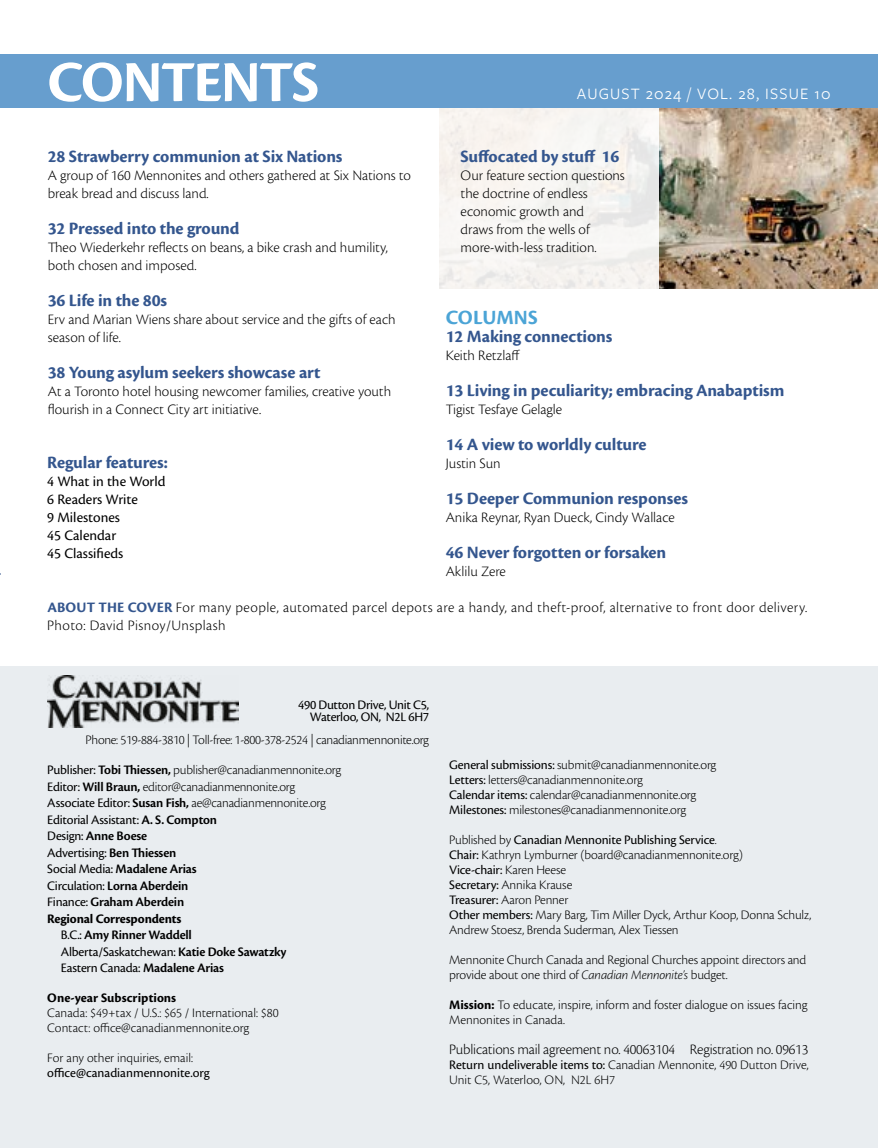
<style>
.page{position:relative;width:878px;height:1148px;background:#fff}
.page>*{position:absolute;margin:0;border:0;box-sizing:border-box;transform-origin:0 0}
.t1{font:700 60px "Cronos Pro";letter-spacing:-.025em;color:#fff}
.t2{font:700 21px "Cronos Pro";color:#4ba4d6}
.t3{font:700 18px "Cronos Pro";letter-spacing:-.01em;color:#34568e}
.t4{font:16.5px "Freight Sans Pro";letter-spacing:.07em;color:#fff}
.t5{font:300 15px/18px "Cronos Pro";color:#000}
.t6{font:300 15px/18px "Cronos Pro";letter-spacing:.025em;color:#000}
.t7{font:15px/18px "Cronos Pro";color:#000}
.t8{font:300 13.5px/15px "Cronos Pro";letter-spacing:-.01em;color:#000}
.t9{font:13.5px/12px "Cronos Pro";letter-spacing:-.015em;color:#000;text-align:right}
.t10{font:600 13.5px "Cronos Pro";letter-spacing:-.015em;color:#000}
.t11{font:700 13.5px "Cronos Pro";letter-spacing:-.005em;color:#000}
.s1{font-weight:700;color:#34568e}
.s2{font-weight:400}
.s3{font-weight:600}
.s4{font-style:italic}
.s5{font-weight:700}
</style>
<div class="page">
<div style="left:0;top:666px;width:878px;height:482px;background:#e9edf0"></div>
<img style="left:47px;top:675px;width:191px;height:53px">
<img style="left:658px;top:108px;width:220px;height:180px">
<div style="left:439px;top:108px;width:219px;height:180px;background:linear-gradient(to right,#f9f5f1,#f2f1ef)"></div>
<div style="left:0;top:55px;width:878px;height:53px;background:#679ece"></div>
<h1 class="t1" style="left:47px;top:48px;width:273px">CONTENTS</h1>
<h3 class="t3" style="left:48px;top:146px;width:296px">28 Strawberry communion at Six Nations</h3>
<p class="t5" style="left:48px;top:166px;width:364px">A group of 160 Mennonites and others gathered at Six Nations to break bread and discuss land.</p>
<h3 class="t3" style="left:48px;top:218px;width:193px">32 Pressed into the ground</h3>
<p class="t5" style="left:48px;top:238px;width:341px">Theo Wiederkehr reflects on beans, a bike crash and humility, both chosen and imposed.</p>
<h3 class="t3" style="left:48px;top:290px;width:121px">36 Life in the 80s</h3>
<p class="t5" style="left:48px;top:310px;width:349px">Erv and Marian Wiens share about service and the gifts of each season of life.</p>
<h3 class="t3" style="left:48px;top:362px;width:274px">38 Young asylum seekers showcase art</h3>
<p class="t5" style="left:48px;top:382px;width:345px">At a Toronto hotel housing newcomer families, creative youth flourish in a Connect City art initiative.</p>
<h3 class="t3" style="left:47px;top:452px;width:122px">Regular features:</h3>
<p class="t7" style="left:47px;top:472px;width:120px">4 What in the World<br>6 Readers Write<br>9 Milestones<br>45 Calendar<br>45 Classifieds</p>
<p class="t4" style="left:577px;top:83px;width:255px">AUGUST 2024 / VOL. 28, ISSUE 10</p>
<h3 class="t3" style="left:460px;top:146px;width:160px">Suffocated by stuff 16</h3>
<p class="t5" style="left:460px;top:166px;width:166px">Our feature section questions the doctrine of endless economic growth and<br>draws from the wells of more-with-less tradition.</p>
<h2 class="t2" style="left:446px;top:305px;width:93px">COLUMNS</h2>
<h3 class="t3" style="left:446px;top:326px;width:168px">12 Making connections</h3>
<p class="t5" style="left:446px;top:346px;width:76px">Keith Retzlaff</p>
<h3 class="t3" style="left:446px;top:380px;width:340px">13 Living in peculiarity; embracing Anabaptism</h3>
<p class="t5" style="left:446px;top:400px;width:118px">Tigist Tesfaye Gelagle</p>
<h3 class="t3" style="left:446px;top:434px;width:202px">14 A view to worldly culture</h3>
<p class="t5" style="left:446px;top:454px;width:56px">Justin Sun</p>
<h3 class="t3" style="left:446px;top:488px;width:244px">15 Deeper Communion responses</h3>
<p class="t5" style="left:446px;top:508px;width:230px">Anika Reynar, Ryan Dueck, Cindy Wallace</p>
<h3 class="t3" style="left:446px;top:542px;width:222px">46 Never forgotten or forsaken</h3>
<p class="t5" style="left:446px;top:562px;width:62px">Aklilu Zere</p>
<p class="t6" style="left:47px;top:598px;width:761px"><span class="s1">ABOUT THE COVER</span> For many people, automated parcel depots are a handy, and theft-proof, alternative to front door delivery.<br>Photo: David Pisnoy/Unsplash</p>
<p class="t9" style="left:298px;top:698px;width:133px">490 Dutton Drive, Unit C5,<br>Waterloo, ON, N2L 6H7</p>
<p class="t8" style="left:86px;top:732px;width:345px">Phone: 519-884-3810 | Toll-free: 1-800-378-2524 | canadianmennonite.org</p>
<p class="t8" style="left:47px;top:762px;width:295px"><span class="s2">Publisher:</span> <span class="s3">Tobi Thiessen,</span> publisher@canadianmennonite.org</p>
<p class="t8" style="left:47px;top:779px;width:249px"><span class="s2">Editor:</span> <span class="s3">Will Braun,</span> editor@canadianmennonite.org</p>
<p class="t8" style="left:47px;top:795px;width:280px"><span class="s2">Associate Editor:</span> <span class="s3">Susan Fish,</span> ae@canadianmennonite.org</p>
<p class="t9" style="left:47px;top:813px;width:171px">Editorial Assistant: <span class="s3">A. S. Compton</span></p>
<p class="t10" style="left:47px;top:828px;width:101px"><span class="s2">Design:</span> Anne Boese</p>
<p class="t9" style="left:47px;top:846px;width:131px">Advertising: <span class="s3">Ben Thiessen</span></p>
<p class="t10" style="left:47px;top:861px;width:151px"><span class="s2">Social Media:</span> Madalene Arias</p>
<p class="t10" style="left:47px;top:877px;width:143px"><span class="s2">Circulation:</span> Lorna Aberdein</p>
<p class="t10" style="left:47px;top:894px;width:138px"><span class="s2">Finance:</span> Graham Aberdein</p>
<p class="t11" style="left:47px;top:910px;width:136px">Regional Correspondents</p>
<p class="t10" style="left:61px;top:927px;width:133px"><span class="s2">B.C.:</span> Amy Rinner Waddell</p>
<p class="t9" style="left:61px;top:945px;width:227px">Alberta/Saskatchewan: <span class="s3">Katie Doke Sawatzky</span></p>
<p class="t9" style="left:61px;top:962px;width:165px">Eastern Canada: <span class="s3">Madalene Arias</span></p>
<p class="t11" style="left:47px;top:990px;width:130px">One-year Subscriptions</p>
<p class="t8" style="left:47px;top:1005px;width:233px">Canada: $49+tax / U.S.: $65 / International: $80<br>Contact: office@canadianmennonite.org</p>
<p class="t8" style="left:47px;top:1050px;width:147px">For any other inquiries, email:</p>
<p class="t9" style="left:47px;top:1067px;width:164px">office@canadianmennonite.org</p>
<p class="t8" style="left:449px;top:757px;width:269px"><span class="s2">General submissions:</span> submit@canadianmennonite.org <span class="s2">Letters:</span> letters@canadianmennonite.org<br><span class="s2">Calendar items:</span> calendar@canadianmennonite.org <span class="s2">Milestones:</span> milestones@canadianmennonite.org</p>
<p class="t8" style="left:449px;top:832px;width:363px">Published by <span class="s2">Canadian Mennonite Publishing Service</span>.<br><span class="s2">Chair:</span> Kathryn Lymburner (board@canadianmennonite.org)<br><span class="s2">Vice-chair:</span> Karen Heese<br><span class="s2">Secretary:</span> Annika Krause<br><span class="s2">Treasurer:</span> Aaron Penner<br><span class="s2">Other members:</span> Mary Barg, Tim Miller Dyck, Arthur Koop, Donna Schulz, Andrew Stoesz, Brenda Suderman, Alex Tiessen</p>
<p class="t8" style="left:449px;top:952px;width:359px">Mennonite Church Canada and Regional Churches appoint directors and provide about one third of <span class="s4">Canadian Mennonite’s</span> budget.</p>
<p class="t8" style="left:449px;top:997px;width:360px"><span class="s5">Mission:</span> To educate, inspire, inform and foster dialogue on issues facing<br>Mennonites in Canada.</p>
<p class="t5" style="left:449px;top:1040px;width:361px">Publications mail agreement no. 40063104 Registration no. 09613</p>
<p class="t8" style="left:449px;top:1057px;width:361px"><span class="s2">Return undeliverable items to:</span> Canadian Mennonite, 490 Dutton Drive,<br>Unit C5, Waterloo, ON, N2L 6H7</p>
</div>
